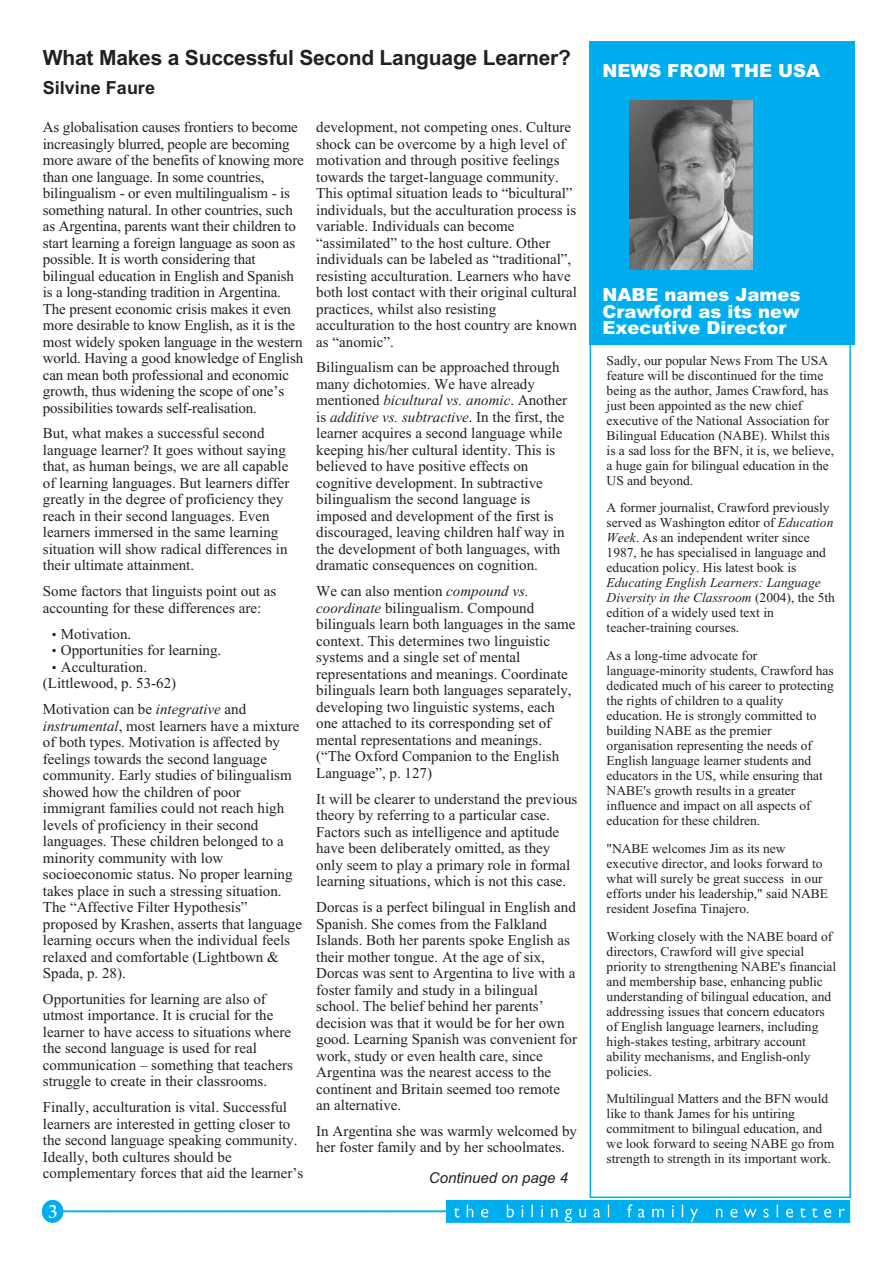
<style>
.page{position:relative;width:893px;height:1263px;background:#fff}
.page>*{position:absolute;margin:0;border:0;box-sizing:border-box;transform-origin:0 0}
.t1{font:700 21px "Arial";letter-spacing:-.01em;color:#231f20}
.t2{font:900 18px/16.5px "Arial";color:#fff;text-align:justify}
.t3{font:700 18px "Arial";color:#231f20}
.t4{font:15px/16.5px "Times New Roman";color:#231f20}
.t5{font:italic 15px "Arial";color:#231f20}
.t6{font:13.5px/15px "Times New Roman";color:#231f20}
.s1{font-size:13.5px}
.s2{font-style:italic}
</style>
<div class="page">
<img style="left:43px;top:1200px;width:808px;height:22px">
<div style="left:590px;top:44px;width:265px;height:301px;background:#00aeef"></div>
<div style="left:590px;top:41px;width:265px;height:42px;background:#00aeef"></div>
<img style="left:630px;top:101px;width:123px;height:168px">
<div style="left:590px;top:44px;width:261px;height:1154px;border:2px solid #00aeef"></div>
<p class="t1" style="left:43px;top:50px;width:530px">What Makes a Successful Second Language Learner?</p>
<p class="t3" style="left:43px;top:81px;width:114px">Silvine Faure</p>
<p class="t4" style="left:43px;top:120px;width:262px">As globalisation causes frontiers to become increasingly blurred, people are becoming more aware of the benefits of knowing more than one language. In some countries, bilingualism - or even multilingualism - is something natural. In other countries, such as Argentina, parents want their children to start learning a foreign language as soon as possible. It is worth considering that bilingual education in English and Spanish is a long-standing tradition in Argentina.<br>The present economic crisis makes it even more desirable to know English, as it is the most widely spoken language in the western world. Having a good knowledge of English can mean both professional and economic growth, thus widening the scope of one’s possibilities towards self-realisation.</p>
<p class="t4" style="left:43px;top:426px;width:248px">But, what makes a successful second language learner? It goes without saying that, as human beings, we are all capable of learning languages. But learners differ greatly in the degree of proficiency they reach in their second languages. Even learners immersed in the same learning situation will show radical differences in their ultimate attainment.</p>
<p class="t4" style="left:43px;top:584px;width:235px">Some factors that linguists point out as accounting for these differences are:</p>
<p class="t4" style="left:52px;top:627px;width:81px"><span class="s1">•</span> Motivation.</p>
<p class="t4" style="left:52px;top:643px;width:171px"><span class="s1">•</span> Opportunities for learning.</p>
<p class="t4" style="left:43px;top:660px;width:135px;text-indent:9px"><span class="s1">•</span> Acculturation. (Littlewood, p. 53-62)</p>
<p class="t4" style="left:43px;top:702px;width:261px">Motivation can be <span class="s2">integrative</span> and <span class="s2">instrumental</span>, most learners have a mixture of both types. Motivation is affected by feelings towards the second language community. Early studies of bilingualism showed how the children of poor immigrant families could not reach high levels of proficiency in their second languages. These children belonged to a minority community with low socioeconomic status. No proper learning takes place in such a stressing situation.<br>The “Affective Filter Hypothesis” proposed by Krashen, asserts that language learning occurs when the individual feels relaxed and comfortable (Lightbown &amp; Spada, p. 28).</p>
<p class="t4" style="left:43px;top:992px;width:251px">Opportunities for learning are also of utmost importance. It is crucial for the learner to have access to situations where the second language is used for real communication – something that teachers struggle to create in their classrooms.</p>
<p class="t4" style="left:43px;top:1100px;width:262px">Finally, acculturation is vital. Successful learners are interested in getting closer to the second language speaking community.<br>Ideally, both cultures should be complementary forces that aid the learner’s</p>
<p class="t4" style="left:316px;top:120px;width:262px">development, not competing ones. Culture shock can be overcome by a high level of motivation and through positive feelings towards the target-language community.<br>This optimal situation leads to “bicultural” individuals, but the acculturation process is variable. Individuals can become “assimilated” to the host culture. Other individuals can be labeled as “traditional”, resisting acculturation. Learners who have both lost contact with their original cultural practices, whilst also resisting acculturation to the host country are known as “anomic”.</p>
<p class="t4" style="left:316px;top:360px;width:252px">Bilingualism can be approached through many dichotomies. We have already mentioned <span class="s2">bicultural vs. anomic</span>. Another is <span class="s2">additive vs. subtractive</span>. In the first, the learner acquires a second language while keeping his/her cultural identity. This is believed to have positive effects on cognitive development. In subtractive bilingualism the second language is imposed and development of the first is discouraged, leaving children half way in the development of both languages, with dramatic consequences on cognition.</p>
<p class="t4" style="left:316px;top:584px;width:261px">We can also mention <span class="s2">compound vs. coordinate</span> bilingualism. Compound bilinguals learn both languages in the same context. This determines two linguistic systems and a single set of mental representations and meanings. Coordinate bilinguals learn both languages separately, developing two linguistic systems, each one attached to its corresponding set of mental representations and meanings. (“The Oxford Companion to the English Language”, p. 127)</p>
<p class="t4" style="left:316px;top:792px;width:263px">It will be clearer to understand the previous theory by referring to a particular case.<br>Factors such as intelligence and aptitude have been deliberately omitted, as they only seem to play a primary role in formal learning situations, which is not this case.</p>
<p class="t4" style="left:316px;top:900px;width:262px">Dorcas is a perfect bilingual in English and Spanish. She comes from the Falkland Islands. Both her parents spoke English as their mother tongue. At the age of six, Dorcas was sent to Argentina to live with a foster family and study in a bilingual school. The belief behind her parents’ decision was that it would be for her own good. Learning Spanish was convenient for work, study or even health care, since Argentina was the nearest access to the continent and Britain seemed too remote an alternative.</p>
<p class="t4" style="left:316px;top:1124px;width:262px">In Argentina she was warmly welcomed by her foster family and by her schoolmates.</p>
<p class="t5" style="left:429px;top:1172px;width:141px">Continued on page 4</p>
<p class="t2" style="left:602px;top:64px;width:219px">NEWS FROM THE USA</p>
<p class="t2" style="left:602px;top:288px;width:200px">NABE names James Crawford as its new Executive Director</p>
<p class="t6" style="left:607px;top:354px;width:229px">Sadly, our popular News From The USA feature will be discontinued for the time being as the author, James Crawford, has just been appointed as the new chief executive of the National Association for Bilingual Education (NABE). Whilst this is a sad loss for the BFN, it is, we believe, a huge gain for bilingual education in the US and beyond.</p>
<p class="t6" style="left:607px;top:501px;width:230px">A former journalist, Crawford previously served as Washington editor of <span class="s2">Education Week</span>. As an independent writer since 1987, he has specialised in language and education policy. His latest book is <span class="s2">Educating English Learners: Language Diversity in the Classroom</span> (2004), the 5th edition of a widely used text in teacher-training courses.</p>
<p class="t6" style="left:607px;top:649px;width:229px">As a long-time advocate for language-minority students, Crawford has dedicated much of his career to protecting the rights of children to a quality education. He is strongly committed to building NABE as the premier organisation representing the needs of English language learner students and educators in the US, while ensuring that NABE's growth results in a greater influence and impact on all aspects of education for these children.</p>
<p class="t6" style="left:607px;top:842px;width:223px">"NABE welcomes Jim as its new executive director, and looks forward to what will surely be great success in our efforts under his leadership," said NABE resident Josefina Tinajero.</p>
<p class="t6" style="left:607px;top:930px;width:231px">Working closely with the NABE board of directors, Crawford will give special priority to strengthening NABE's financial and membership base, enhancing public understanding of bilingual education, and addressing issues that concern educators of English language learners, including high-stakes testing, arbitrary account ability mechanisms, and English-only policies.</p>
<p class="t6" style="left:607px;top:1092px;width:229px">Multilingual Matters and the BFN would like to thank James for his untiring commitment to bilingual education, and we look forward to seeing NABE go from strength to strength in its important work.</p>
</div>
